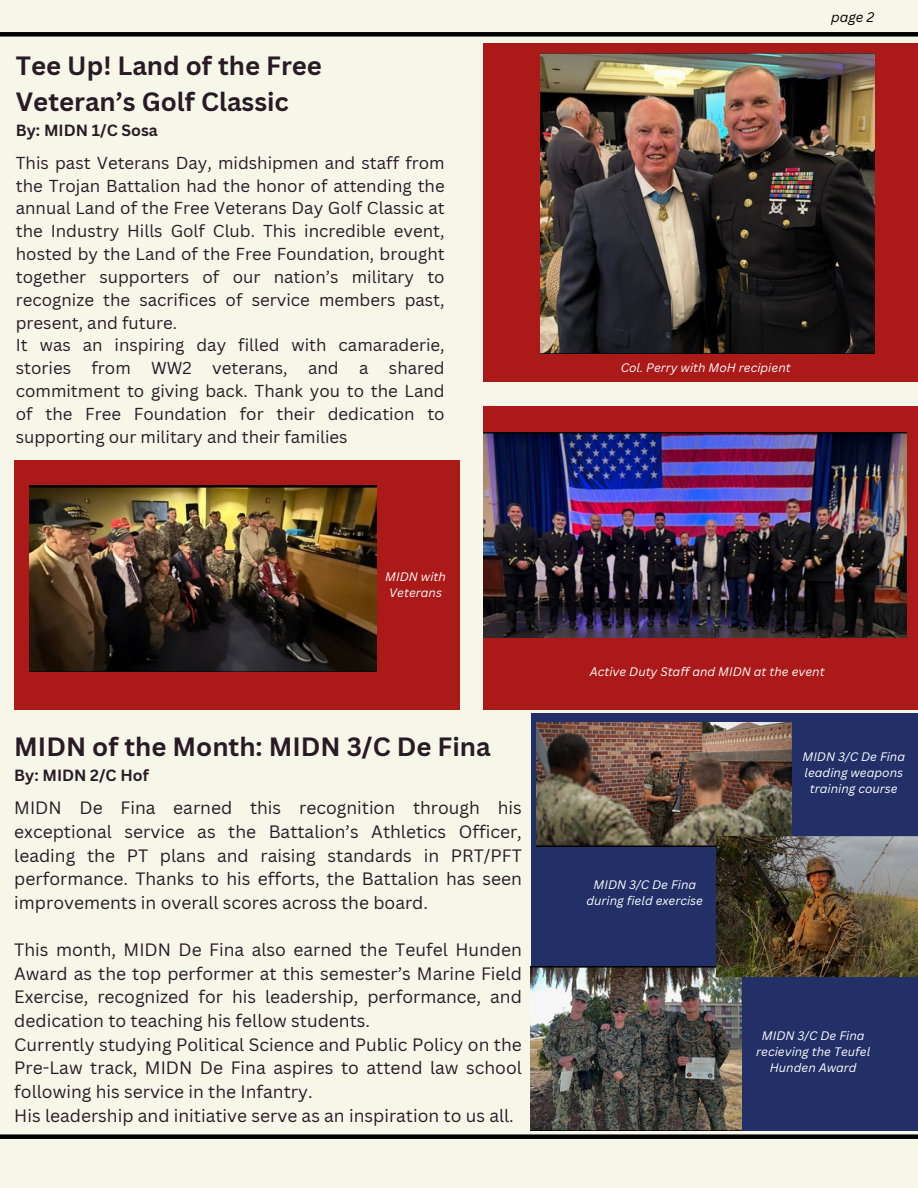
<style>
.page{position:relative;width:918px;height:1188px;background:#f6f6e9}
.page>*{position:absolute;margin:0;border:0;box-sizing:border-box;transform-origin:0 0}
.t1{font:700 25.8px/36px "Canva Sans";color:#291b25}
.t2{font:17.4px/23.7px "Canva Sans";color:#291b25;text-align:justify}
.t3{font:16.8px/22.8px "Canva Sans";color:#291b25}
.t4{font:700 15.75px "Canva Sans";color:#291b25}
.t5{font:italic 13.5px "Canva Sans";color:#000}
.t6{font:italic 12px/16px "Canva Sans";color:#fff;text-align:center}
</style>
<div class="page">
<div style="left:0;top:32px;width:918px;height:5px;background:#000"></div>
<div style="left:0;top:1134px;width:918px;height:5px;background:#000"></div>
<div style="left:484px;top:43px;width:434px;height:339px;background:#ab1919"></div>
<div style="left:484px;top:406px;width:434px;height:303px;background:#ab1919"></div>
<div style="left:14px;top:460px;width:445px;height:249px;background:#ab1919"></div>
<img style="left:540px;top:53px;width:334px;height:301px">
<img style="left:30px;top:485px;width:346px;height:187px">
<img style="left:484px;top:432px;width:423px;height:206px">
<div style="left:531px;top:713px;width:387px;height:418px;background:#232f67"></div>
<img style="left:536px;top:723px;width:256px;height:124px">
<img style="left:531px;top:967px;width:210px;height:164px">
<img style="left:716px;top:836px;width:202px;height:141px">
<p class="t1" style="left:16px;top:47px;width:308px">Tee Up! Land of the Free<br>Veteran’s Golf Classic</p>
<p class="t4" style="left:16px;top:119px;width:143px">By: MIDN 1/C Sosa</p>
<p class="t3" style="left:16px;top:151px;width:430px">This past Veterans Day, midshipmen and staff from the Trojan Battalion had the honor of attending the annual Land of the Free Veterans Day Golf Classic at the Industry Hills Golf Club. This incredible event, hosted by the Land of the Free Foundation, brought together supporters of our nation’s military to recognize the sacrifices of service members past, present, and future.<br>It was an inspiring day filled with camaraderie, stories from WW2 veterans, and a shared commitment to giving back. Thank you to the Land of the Free Foundation for their dedication to supporting our military and their families</p>
<p class="t6" style="left:385px;top:568px;width:62px">MIDN with<br>Veterans</p>
<p class="t1" style="left:14px;top:728px;width:478px">MIDN of the Month: MIDN 3/C De Fina</p>
<p class="t4" style="left:14px;top:764px;width:136px">By: MIDN 2/C Hof</p>
<p class="t2" style="left:14px;top:796px;width:509px">MIDN De Fina earned this recognition through his exceptional service as the Battalion’s Athletics Officer, leading the PT plans and raising standards in PRT/PFT performance. Thanks to his efforts, the Battalion has seen improvements in overall scores across the board.</p>
<p class="t2" style="left:14px;top:938px;width:509px;text-align:left">This month, MIDN De Fina also earned the Teufel Hunden Award as the top performer at this semester’s Marine Field Exercise, recognized for his leadership, performance, and dedication to teaching his fellow students.<br>Currently studying Political Science and Public Policy on the Pre-Law track, MIDN De Fina aspires to attend law school following his service in the Infantry.<br>His leadership and initiative serve as an inspiration to us all.</p>
<p class="t5" style="left:831px;top:8px;width:45px">page 2</p>
<p class="t6" style="left:621px;top:359px;width:171px">Col. Perry with MoH recipient</p>
<p class="t6" style="left:590px;top:663px;width:236px">Active Duty Staff and MIDN at the event</p>
<h2 class="t6" style="left:587px;top:876px;width:118px">MIDN 3/C De Fina during field exercise</h2>
<h1 class="t6" style="left:803px;top:748px;width:104px">MIDN 3/C De Fina leading weapons training course</h1>
<h2 class="t6" style="left:756px;top:1027px;width:116px">MIDN 3/C De Fina recieving the Teufel<br>Hunden Award</h2>
</div>
